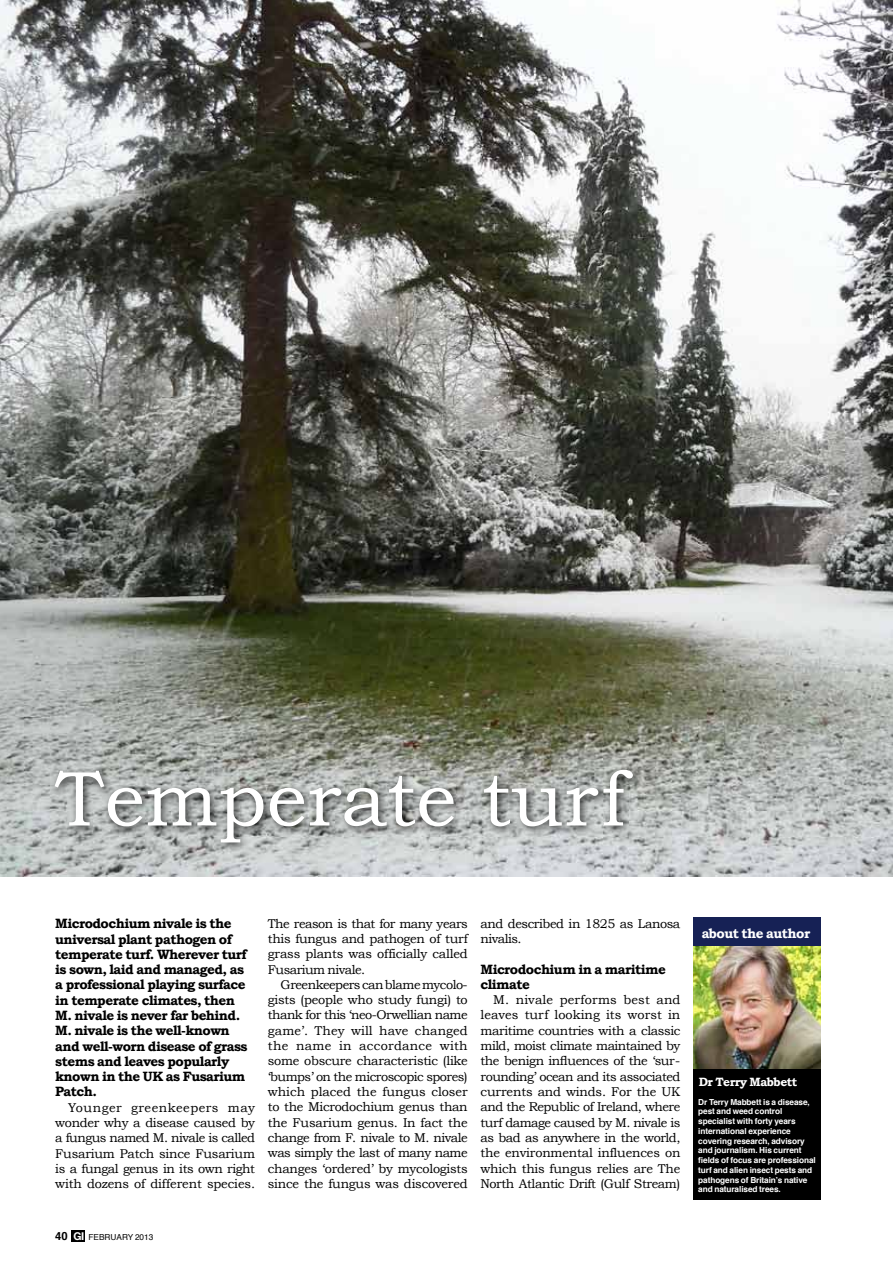
<style>
.page{position:relative;width:893px;height:1263px;background:#fff}
.page>*{position:absolute;margin:0;border:0;box-sizing:border-box;transform-origin:0 0}
.t1{font:77.85px "Bookman Old Style";color:#fff}
.t2{font:700 13.5px/15.3px "Bookman Old Style";letter-spacing:-.04em;color:#000}
.t3{font:700 13.5px "Bookman Old Style";letter-spacing:-.04em;color:#fff}
.t4{font:12.75px/15.3px "Bookman Old Style";letter-spacing:-.02em;color:#000;text-align:justify}
.t5{font:700 12px "Bookman Old Style";letter-spacing:-.04em;color:#fff}
.t6{font:700 8.25px/9.8px "Helvetica";letter-spacing:-.01em;color:#fff}
.t7{font:8.25px "Helvetica";color:#000}
.s1{font-weight:700;font-size:11.25px}
.s2{font-family:"Helvetica Neue";font-weight:700;font-size:10.8px;color:#fff}
</style>
<div class="page">
<div style="left:693px;top:934px;width:128px;height:265px;background:#000"></div>
<img style="left:693px;top:945px;width:128px;height:124px">
<div style="left:693px;top:917px;width:128px;height:28px;background:#162155"></div>
<img style="left:0;top:0;width:893px;height:876px">
<div style="left:50px;top:765px;width:593px;height:88px;background:#000;opacity:.75"></div>
<div style="left:71px;top:1230px;width:14px;height:11px;background:#000"></div>
<h1 class="t1" style="left:55px;top:754px;width:572px">Temperate turf</h1>
<p class="t2" style="left:55px;top:916px;width:194px">Microdochium nivale is the universal plant pathogen of temperate turf. Wherever turf is sown, laid and managed, as a professional playing surface in temperate climates, then<br>M. nivale is never far behind.<br>M. nivale is the well-known and well-worn disease of grass stems and leaves popularly known in the UK as Fusarium<br>Patch.</p>
<p class="t4" style="left:55px;top:1100px;width:201px;text-indent:13px">Younger greenkeepers may wonder why a disease caused by a fungus named M. nivale is called Fusarium Patch since Fusarium is a fungal genus in its own right with dozens of different species.</p>
<p class="t4" style="left:268px;top:916px;width:201px">The reason is that for many years this fungus and pathogen of turf grass plants was officially called Fusarium nivale.</p>
<p class="t4" style="left:268px;top:977px;width:201px;text-indent:13px">Greenkeepers can blame mycolo&shy;gists (people who study fungi) to thank for this ‘neo-Orwellian name game’. They will have changed the name in accordance with some obscure characteristic (like ‘bumps’ on the microscopic spores) which placed the fungus closer to the Microdochium genus than the Fusarium genus. In fact the change from F. nivale to M. nivale was simply the last of many name changes ‘ordered’ by mycologists since the fungus was discovered</p>
<p class="t4" style="left:480px;top:916px;width:201px">and described in 1825 as Lanosa nivalis.</p>
<p class="t2" style="left:480px;top:961px;width:187px">Microdochium in a maritime climate</p>
<p class="t4" style="left:480px;top:992px;width:201px;text-indent:13px">M. nivale performs best and leaves turf looking its worst in maritime countries with a classic mild, moist climate maintained by the benign influences of the ‘sur&shy;rounding’ ocean and its associated currents and winds. For the UK and the Republic of Ireland, where turf damage caused by M. nivale is as bad as anywhere in the world, the environmental influences on which this fungus relies are The North Atlantic Drift (Gulf Stream)</p>
<p class="t7" style="left:55px;top:1231px;width:45px"><span class="s1">40</span> <span class="s2">GI</span> FEBRUARY</p>
<p class="t7" style="left:135px;top:1231px;width:20px">2013</p>
<p class="t3" style="left:702px;top:926px;width:110px">about the author</p>
<p class="t5" style="left:699px;top:1074px;width:100px">Dr Terry Mabbett</p>
<p class="t6" style="left:698px;top:1097px;width:119px">Dr Terry Mabbett is a disease, pest and weed control specialist with forty years international experience covering research, advisory and journalism. His current fields of focus are professional turf and alien insect pests and pathogens of Britain’s native and naturalised trees.</p>
</div>
